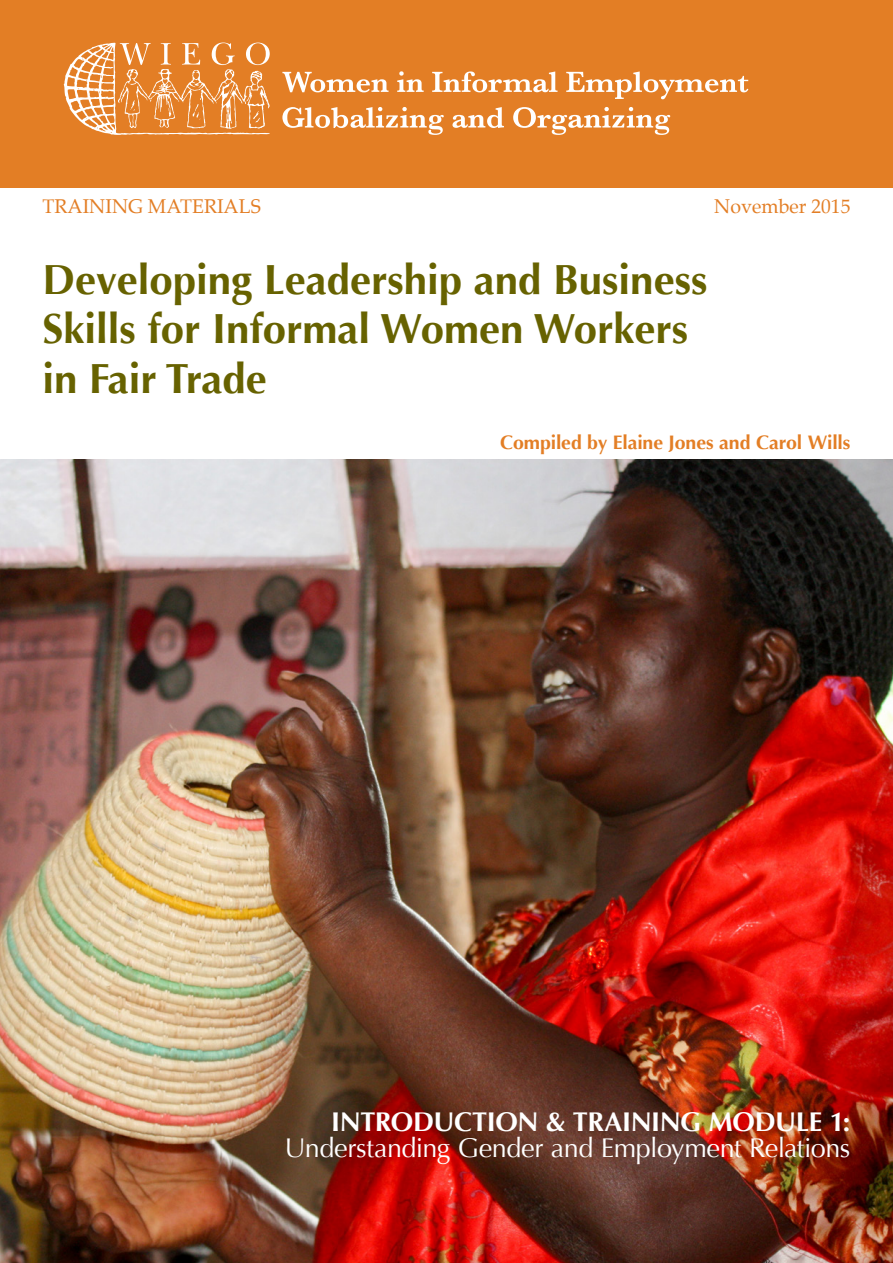
<style>
.page{position:relative;width:893px;height:1263px;background:#fff}
.page>*{position:absolute;margin:0;border:0;box-sizing:border-box;transform-origin:0 0}
.t1{font:700 42px/49.5px "Optima";color:#676200}
.t2{font:27px "Optima";letter-spacing:-.015em;color:#fff}
.t3{font:700 27px "Optima";letter-spacing:-.015em;color:#fff}
.t4{font:700 19.5px "Optima";letter-spacing:-.005em;color:#e37e25}
.t5{font:19.5px "Palatino";color:#e37e25}
</style>
<div class="page">
<div style="left:0;top:0;width:893px;height:187px;background:#e37e25"></div>
<svg style="left:282px;top:72px;width:107px;height:20px"></svg>
<svg style="left:397px;top:71px;width:27px;height:21px"></svg>
<svg style="left:432px;top:71px;width:125px;height:21px"></svg>
<svg style="left:566px;top:71px;width:182px;height:28px"></svg>
<svg style="left:282px;top:107px;width:162px;height:28px"></svg>
<svg style="left:452px;top:107px;width:52px;height:21px"></svg>
<svg style="left:513px;top:107px;width:157px;height:28px"></svg>
<svg style="left:64px;top:43px;width:206px;height:92px"></svg>
<img style="left:0;top:459px;width:893px;height:804px">
<p class="t5" style="left:43px;top:198px;width:220px">TRAINING MATERIALS</p>
<p class="t5" style="left:714px;top:198px;width:138px">November 2015</p>
<p class="t1" style="left:43px;top:259px;width:666px">Developing Leadership and Business<br>Skills for Informal Women Workers in Fair Trade</p>
<p class="t4" style="left:500px;top:434px;width:352px">Compiled by Elaine Jones and Carol Wills</p>
<p class="t3" style="left:331px;top:1111px;width:521px">INTRODUCTION &amp; TRAINING MODULE 1:</p>
<p class="t2" style="left:285px;top:1136px;width:567px">Understanding Gender and Employment Relations</p>
</div>
